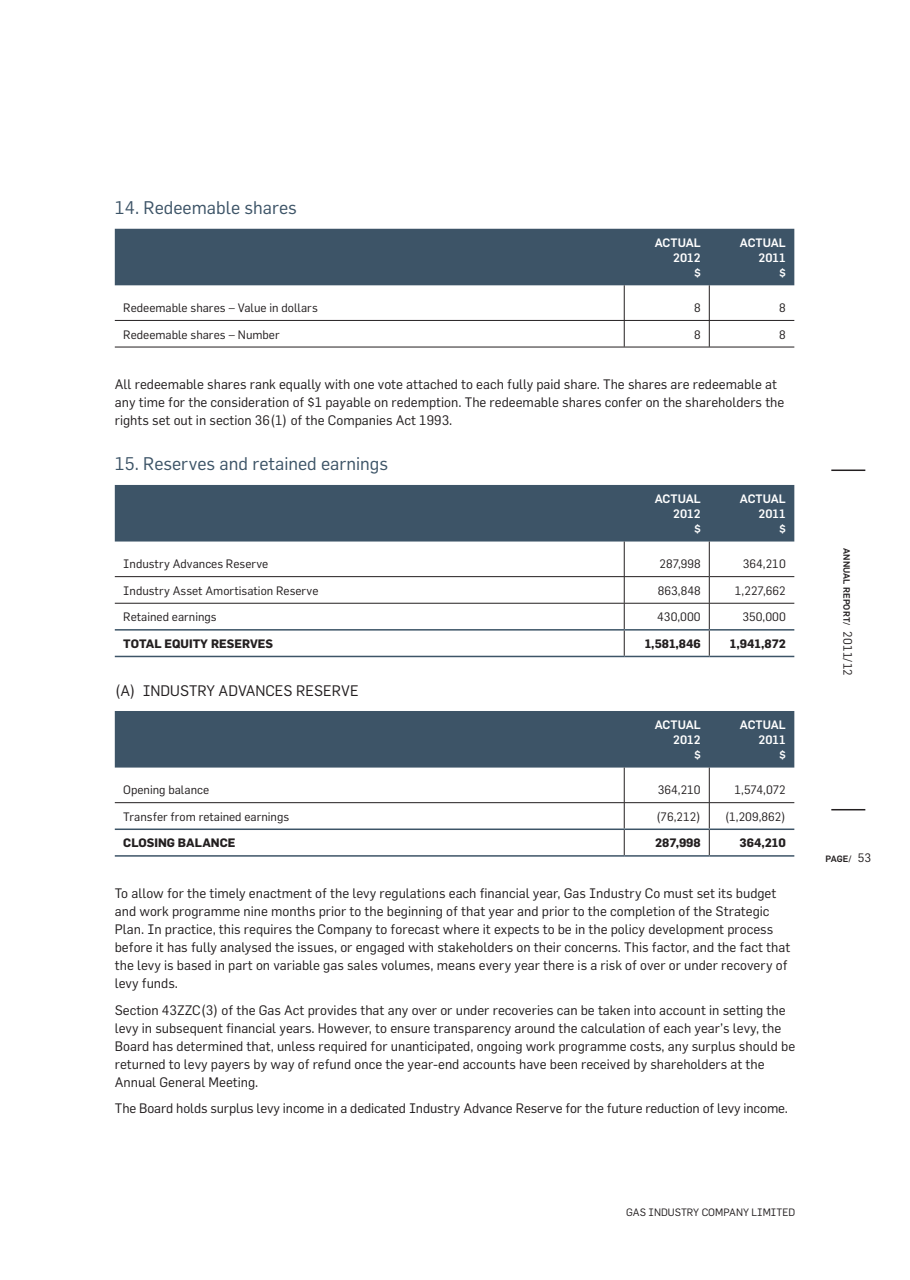
<style>
.page{position:relative;width:910px;height:1280px;background:#fff}
.page>*{position:absolute;margin:0;border:0;box-sizing:border-box;transform-origin:0 0}
.t1{font:18px "Flama";color:#3d5467}
.t2{font:15px "Flama";color:#231f20}
.t3{font:13.5px/18px "Flama";color:#231f20}
.t4{font:12px "Flama";color:#231f20}
.t5{font:500 12px/15px "Flama";color:#fff;text-align:right}
.t6{font:700 12px "Flama";color:#231f20}
.t7{font:10.5px "Flama";color:#231f20}
.t8{font:500 9px "Flama";letter-spacing:.01em;color:#231f20}
.s1{font-weight:400;font-size:12px}
</style>
<div class="page">
<hr style="left:831px;top:469px;width:34px;height:2px;background:#231f20">
<hr style="left:831px;top:809px;width:34px;height:1px;background:#231f20">
<div style="left:115px;top:229px;width:679px;height:56px;background:#3d5467"></div>
<hr style="left:624px;top:285px;width:1px;height:35px;background:#231f20">
<hr style="left:709px;top:285px;width:1px;height:35px;background:#231f20">
<svg style="left:624px;top:321px;width:1px;height:26px"></svg>
<svg style="left:709px;top:321px;width:1px;height:26px"></svg>
<hr style="left:115px;top:320px;width:679px;height:1px;background:#231f20">
<hr style="left:115px;top:347px;width:679px;height:1px;background:#231f20">
<div style="left:115px;top:485px;width:679px;height:56px;background:#3d5467"></div>
<hr style="left:624px;top:541px;width:1px;height:35px;background:#231f20">
<hr style="left:709px;top:541px;width:1px;height:35px;background:#231f20">
<hr style="left:115px;top:576px;width:594px;height:1px;background:#231f20">
<hr style="left:709px;top:576px;width:85px;height:1px;background:#231f20">
<hr style="left:115px;top:603px;width:679px;height:1px;background:#231f20">
<hr style="left:115px;top:629px;width:509px;height:2px;background:#3d5467">
<hr style="left:115px;top:656px;width:509px;height:1px;background:#3d5467">
<hr style="left:624px;top:629px;width:85px;height:2px;background:#3d5467">
<hr style="left:624px;top:656px;width:85px;height:1px;background:#3d5467">
<hr style="left:709px;top:629px;width:85px;height:2px;background:#3d5467">
<svg style="left:624px;top:577px;width:1px;height:79px"></svg>
<svg style="left:709px;top:577px;width:1px;height:79px"></svg>
<hr style="left:709px;top:656px;width:85px;height:1px;background:#3d5467">
<div style="left:115px;top:711px;width:679px;height:56px;background:#3d5467"></div>
<hr style="left:624px;top:767px;width:1px;height:35px;background:#231f20">
<hr style="left:709px;top:767px;width:1px;height:35px;background:#231f20">
<hr style="left:115px;top:802px;width:679px;height:1px;background:#231f20">
<hr style="left:115px;top:828px;width:509px;height:2px;background:#3d5467">
<hr style="left:115px;top:855px;width:509px;height:2px;background:#3d5467">
<hr style="left:624px;top:828px;width:85px;height:2px;background:#3d5467">
<hr style="left:624px;top:855px;width:85px;height:2px;background:#3d5467">
<hr style="left:709px;top:828px;width:85px;height:2px;background:#3d5467">
<hr style="left:709px;top:855px;width:85px;height:2px;background:#3d5467">
<svg style="left:624px;top:803px;width:1px;height:52px"></svg>
<svg style="left:709px;top:803px;width:1px;height:52px"></svg>
<h1 class="t1" style="left:115px;top:201px;width:184px">14. Redeemable shares</h1>
<p class="t5" style="left:655px;top:235px;width:47px">ACTUAL<br>2012<br>$</p>
<p class="t5" style="left:740px;top:235px;width:47px">ACTUAL<br>2011<br>$</p>
<p class="t4" style="left:123px;top:303px;width:196px">Redeemable shares – Value in dollars</p>
<p class="t4" style="left:694px;top:303px;width:8px">8</p>
<p class="t4" style="left:779px;top:303px;width:8px">8</p>
<p class="t4" style="left:123px;top:330px;width:158px">Redeemable shares – Number</p>
<p class="t4" style="left:694px;top:330px;width:8px">8</p>
<p class="t4" style="left:779px;top:330px;width:8px">8</p>
<p class="t3" style="left:115px;top:377px;width:671px">All redeemable shares rank equally with one vote attached to each fully paid share. The shares are redeemable at any time for the consideration of $1 payable on redemption. The redeemable shares confer on the shareholders the rights set out in section 36(1) of the Companies Act 1993.</p>
<h1 class="t1" style="left:115px;top:458px;width:275px">15. Reserves and retained earnings</h1>
<p class="t5" style="left:655px;top:491px;width:47px">ACTUAL<br>2012<br>$</p>
<p class="t5" style="left:740px;top:491px;width:47px">ACTUAL<br>2011<br>$</p>
<p class="t4" style="left:123px;top:560px;width:147px">Industry Advances Reserve</p>
<p class="t4" style="left:659px;top:560px;width:43px">287,998</p>
<p class="t4" style="left:743px;top:560px;width:45px">364,210</p>
<p class="t4" style="left:123px;top:586px;width:197px">Industry Asset Amortisation Reserve</p>
<p class="t4" style="left:658px;top:586px;width:44px">863,848</p>
<p class="t4" style="left:735px;top:586px;width:52px">1,227,662</p>
<p class="t4" style="left:123px;top:613px;width:95px">Retained earnings</p>
<p class="t4" style="left:657px;top:613px;width:45px">430,000</p>
<p class="t4" style="left:742px;top:613px;width:45px">350,000</p>
<p class="t6" style="left:123px;top:639px;width:151px">TOTAL EQUITY RESERVES</p>
<p class="t6" style="left:645px;top:639px;width:58px">1,581,846</p>
<p class="t6" style="left:730px;top:639px;width:57px">1,941,872</p>
<p class="t2" style="left:115px;top:686px;width:245px">(A) INDUSTRY ADVANCES RESERVE</p>
<p class="t5" style="left:655px;top:717px;width:47px">ACTUAL<br>2012<br>$</p>
<p class="t5" style="left:740px;top:717px;width:47px">ACTUAL<br>2011<br>$</p>
<p class="t4" style="left:123px;top:786px;width:87px">Opening balance</p>
<p class="t4" style="left:658px;top:786px;width:45px">364,210</p>
<p class="t4" style="left:734px;top:786px;width:53px">1,574,072</p>
<p class="t4" style="left:123px;top:812px;width:167px">Transfer from retained earnings</p>
<p class="t4" style="left:656px;top:812px;width:46px">(76,212)</p>
<p class="t4" style="left:725px;top:812px;width:63px">(1,209,862)</p>
<p class="t6" style="left:123px;top:839px;width:114px">CLOSING BALANCE</p>
<p class="t6" style="left:655px;top:839px;width:47px">287,998</p>
<p class="t6" style="left:740px;top:839px;width:48px">364,210</p>
<p class="t3" style="left:115px;top:886px;width:677px">To allow for the timely enactment of the levy regulations each financial year, Gas Industry Co must set its budget and work programme nine months prior to the beginning of that year and prior to the completion of the Strategic Plan. In practice, this requires the Company to forecast where it expects to be in the policy development process before it has fully analysed the issues, or engaged with stakeholders on their concerns. This factor, and the fact that the levy is based in part on variable gas sales volumes, means every year there is a risk of over or under recovery of levy funds.</p>
<p class="t3" style="left:115px;top:1003px;width:682px">Section 43ZZC(3) of the Gas Act provides that any over or under recoveries can be taken into account in setting the levy in subsequent financial years. However, to ensure transparency around the calculation of each year’s levy, the Board has determined that, unless required for unanticipated, ongoing work programme costs, any surplus should be returned to levy payers by way of refund once the year-end accounts have been received by shareholders at the Annual General Meeting.</p>
<p class="t3" style="left:115px;top:1101px;width:675px">The Board holds surplus levy income in a dedicated Industry Advance Reserve for the future reduction of levy income.</p>
<p class="t8" style="left:852px;top:548px;width:130px;rotate:90deg">ANNUAL REPORT/ <span class="s1">2011/12</span></p>
<p class="t8" style="left:826px;top:854px;width:47px">PAGE/ <span class="s1">53</span></p>
<p class="t7" style="left:626px;top:1209px;width:171px">GAS INDUSTRY COMPANY LIMITED</p>
</div>
